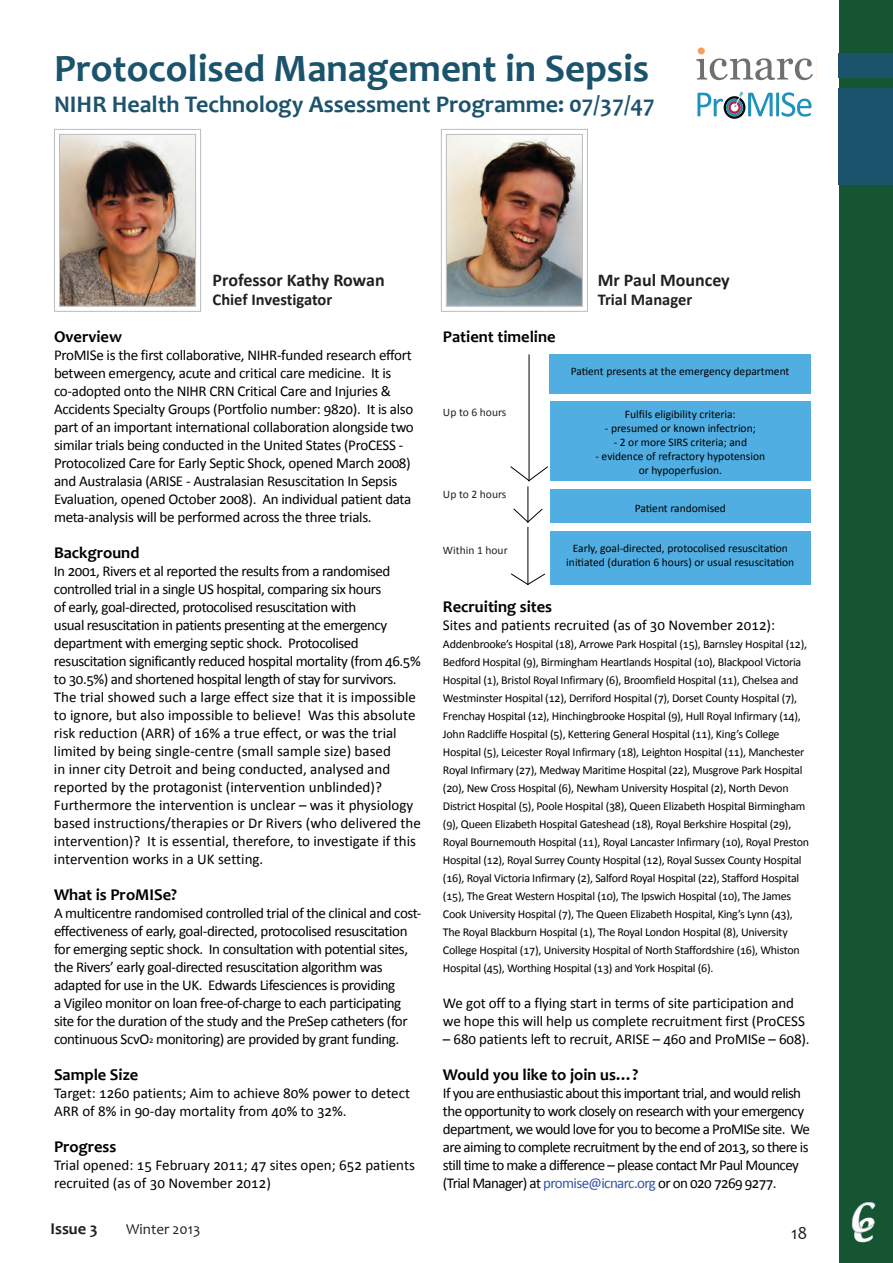
<style>
.page{position:relative;width:893px;height:1263px;background:#fff}
.page>*{position:absolute;margin:0;border:0;box-sizing:border-box;transform-origin:0 0}
.t1{font:700 39px "Candara";color:#1c536c}
.t2{font:700 24px "Candara";color:#1c536c}
.t3{font:700 18px "Calibri";color:#231f20}
.t4{font:18px "Candara";color:#231f20}
.t5{font:700 16.5px "Candara";color:#000}
.t6{font:700 16.5px "Calibri";color:#231f20}
.t7{font:700 16.5px "Candara";color:#231f20}
.t8{font:15px/18px "Calibri";letter-spacing:-.025em;color:#000}
.t9{font:15px/18px "Calibri";color:#000}
.t10{font:15px "Candara";color:#231f20}
.t11{font:12px/18px "Calibri";letter-spacing:-.02em;color:#000}
.t12{font:11.55px/13.8px "Calibri";color:#000;text-align:center}
.t13{font:11.55px "Calibri";color:#231f20}
.s1{font-size:8.7px}
.s2{color:#3853a3}
</style>
<div class="page">
<div style="left:839px;top:0;width:54px;height:1263px;background:#155531"></div>
<div style="left:839px;top:88px;width:54px;height:97px;background:#1c536c"></div>
<div style="left:839px;top:53px;width:54px;height:25px;background:#1c536c"></div>
<img style="left:851px;top:1202px;width:25px;height:41px">
<svg style="left:697px;top:91px;width:114px;height:28px"></svg>
<div style="left:549px;top:354px;width:262px;height:40px;background:#50aee2"></div>
<div style="left:550px;top:401px;width:261px;height:80px;background:#50aee2"></div>
<div style="left:550px;top:489px;width:261px;height:34px;background:#50aee2"></div>
<div style="left:550px;top:531px;width:261px;height:54px;background:#50aee2"></div>
<hr style="left:529px;top:354px;width:1px;height:127px;background:#000">
<svg style="left:510px;top:465px;width:38px;height:17px"></svg>
<hr style="left:527px;top:486px;width:1px;height:37px;background:#000">
<svg style="left:513px;top:507px;width:30px;height:16px"></svg>
<hr style="left:527px;top:527px;width:1px;height:58px;background:#000">
<svg style="left:511px;top:573px;width:34px;height:13px"></svg>
<img style="left:54px;top:129px;width:147px;height:183px">
<div style="left:59px;top:134px;width:137px;height:173px;border:1px solid #bcbdc0"></div>
<img style="left:441px;top:129px;width:147px;height:183px">
<div style="left:446px;top:134px;width:137px;height:173px;border:1px solid #bcbdc0"></div>
<svg style="left:696px;top:58px;width:117px;height:22px"></svg>
<div style="left:698px;top:47px;width:7px;height:7px;background:#f89e5a;border-radius:50%"></div>
<h1 class="t1" style="left:54px;top:45px;width:597px">Protocolised Management in Sepsis</h1>
<h2 class="t2" style="left:54px;top:90px;width:602px">NIHR Health Technology Assessment Programme: 07/37/47</h2>
<p class="t3" style="left:213px;top:269px;width:174px">Professor Kathy Rowan</p>
<p class="t6" style="left:213px;top:289px;width:121px">Chief Investigator</p>
<p class="t5" style="left:54px;top:327px;width:69px">Overview</p>
<p class="t8" style="left:54px;top:345px;width:361px">ProMISe is the first collaborative, NIHR-funded research effort between emergency, acute and critical care medicine. It is co-adopted onto the NIHR CRN Critical Care and Injuries &amp; Accidents Specialty Groups (Portfolio number: 9820). It is also part of an important international collaboration alongside two similar trials being conducted in the United States (ProCESS - Protocolized Care for Early Septic Shock, opened March 2008) and Australasia (ARISE - Australasian Resuscitation In Sepsis Evaluation, opened October 2008). An individual patient data meta-analysis will be performed across the three trials.</p>
<p class="t5" style="left:54px;top:543px;width:87px">Background</p>
<p class="t8" style="left:54px;top:561px;width:368px">In 2001, Rivers et al reported the results from a randomised controlled trial in a single US hospital, comparing six hours<br>of early, goal-directed, protocolised resuscitation with<br>usual resuscitation in patients presenting at the emergency department with emerging septic shock. Protocolised resuscitation significantly reduced hospital mortality (from 46.5% to 30.5%) and shortened hospital length of stay for survivors.<br>The trial showed such a large effect size that it is impossible to ignore, but also impossible to believe! Was this absolute risk reduction (ARR) of 16% a true effect, or was the trial limited by being single-centre (small sample size) based<br>in inner city Detroit and being conducted, analysed and reported by the protagonist (intervention unblinded)?<br>Furthermore the intervention is unclear – was it physiology based instructions/therapies or Dr Rivers (who delivered the intervention)? It is essential, therefore, to investigate if this intervention works in a UK setting.</p>
<p class="t5" style="left:54px;top:885px;width:124px">What is ProMISe?</p>
<p class="t8" style="left:54px;top:903px;width:369px">A multicentre randomised controlled trial of the clinical and cost&shy;effectiveness of early, goal-directed, protocolised resuscitation for emerging septic shock. In consultation with potential sites, the Rivers’ early goal-directed resuscitation algorithm was adapted for use in the UK. Edwards Lifesciences is providing<br>a Vigileo monitor on loan free-of-charge to each participating site for the duration of the study and the PreSep catheters (for continuous ScvO<span class="s1">2</span> monitoring) are provided by grant funding.</p>
<p class="t5" style="left:54px;top:1065px;width:86px">Sample Size</p>
<p class="t9" style="left:54px;top:1083px;width:358px">Target: 1260 patients; Aim to achieve 80% power to detect<br>ARR of 8% in 90-day mortality from 40% to 32%.</p>
<p class="t5" style="left:54px;top:1137px;width:64px">Progress</p>
<p class="t9" style="left:54px;top:1155px;width:362px">Trial opened: 15 February 2011; 47 sites open; 652 patients recruited (as of 30 November 2012)</p>
<p class="t5" style="left:443px;top:327px;width:114px">Patient timeline</p>
<p class="t13" style="left:443px;top:405px;width:65px">Up to 6 hours</p>
<p class="t13" style="left:443px;top:487px;width:65px">Up to 2 hours</p>
<p class="t13" style="left:443px;top:543px;width:66px">Within 1 hour</p>
<p class="t3" style="left:598px;top:269px;width:134px">Mr Paul Mouncey</p>
<p class="t6" style="left:598px;top:289px;width:96px">Trial Manager</p>
<p class="t12" style="left:571px;top:364px;width:220px">Patient presents at the emergency department</p>
<p class="t12" style="left:625px;top:407px;width:112px">Fulfils eligibility criteria:</p>
<p class="t12" style="left:605px;top:421px;width:152px">- presumed or known infectrion;</p>
<p class="t12" style="left:614px;top:435px;width:135px">- 2 or more SIRS criteria; and</p>
<p class="t12" style="left:595px;top:449px;width:171px">- evidence of refractory hypotension or hypoperfusion.</p>
<p class="t12" style="left:635px;top:501px;width:93px">Patient randomised</p>
<p class="t12" style="left:566px;top:540px;width:230px">Early, goal-directed, protocolised resuscitation initiated (duration 6 hours) or usual resuscitation</p>
<p class="t5" style="left:443px;top:597px;width:111px">Recruiting sites</p>
<p class="t9" style="left:443px;top:615px;width:334px">Sites and patients recruited (as of 30 November 2012):</p>
<p class="t11" style="left:443px;top:634px;width:368px">Addenbrooke’s Hospital (18), Arrowe Park Hospital (15), Barnsley Hospital (12), Bedford Hospital (9), Birmingham Heartlands Hospital (10), Blackpool Victoria Hospital (1), Bristol Royal Infirmary (6), Broomfield Hospital (11), Chelsea and Westminster Hospital (12), Derriford Hospital (7), Dorset County Hospital (7), Frenchay Hospital (12), Hinchingbrooke Hospital (9), Hull Royal Infirmary (14), John Radcliffe Hospital (5), Kettering General Hospital (11), King’s College Hospital (5), Leicester Royal Infirmary (18), Leighton Hospital (11), Manchester Royal Infirmary (27), Medway Maritime Hospital (22), Musgrove Park Hospital (20), New Cross Hospital (6), Newham University Hospital (2), North Devon District Hospital (5), Poole Hospital (38), Queen Elizabeth Hospital Birmingham (9), Queen Elizabeth Hospital Gateshead (18), Royal Berkshire Hospital (29), Royal Bournemouth Hospital (11), Royal Lancaster Infirmary (10), Royal Preston Hospital (12), Royal Surrey County Hospital (12), Royal Sussex County Hospital (16), Royal Victoria Infirmary (2), Salford Royal Hospital (22), Stafford Hospital (15), The Great Western Hospital (10), The Ipswich Hospital (10), The James Cook University Hospital (7), The Queen Elizabeth Hospital, King’s Lynn (43), The Royal Blackburn Hospital (1), The Royal London Hospital (8), University College Hospital (17), University Hospital of North Staffordshire (16), Whiston Hospital (45), Worthing Hospital (13) and York Hospital (6).</p>
<p class="t8" style="left:443px;top:993px;width:363px">We got off to a flying start in terms of site participation and we hope this will help us complete recruitment first (ProCESS</p>
<p class="t8" style="left:443px;top:1029px;width:368px">– 680 patients left to recruit, ARISE – 460 and ProMISe – 608).</p>
<p class="t5" style="left:443px;top:1065px;width:197px">Would you like to join us…?</p>
<p class="t8" style="left:443px;top:1083px;width:369px">If you are enthusiastic about this important trial, and would relish the opportunity to work closely on research with your emergency department, we would love for you to become a ProMISe site. We are aiming to complete recruitment by the end of 2013, so there is still time to make a difference – please contact Mr Paul Mouncey (Trial Manager) at <span class="s2">promise@icnarc.org</span> or on 020 7269 9277.</p>
<p class="t7" style="left:51px;top:1219px;width:49px">Issue 3</p>
<p class="t10" style="left:126px;top:1220px;width:76px">Winter 2013</p>
<p class="t4" style="left:791px;top:1222px;width:18px">18</p>
</div>
